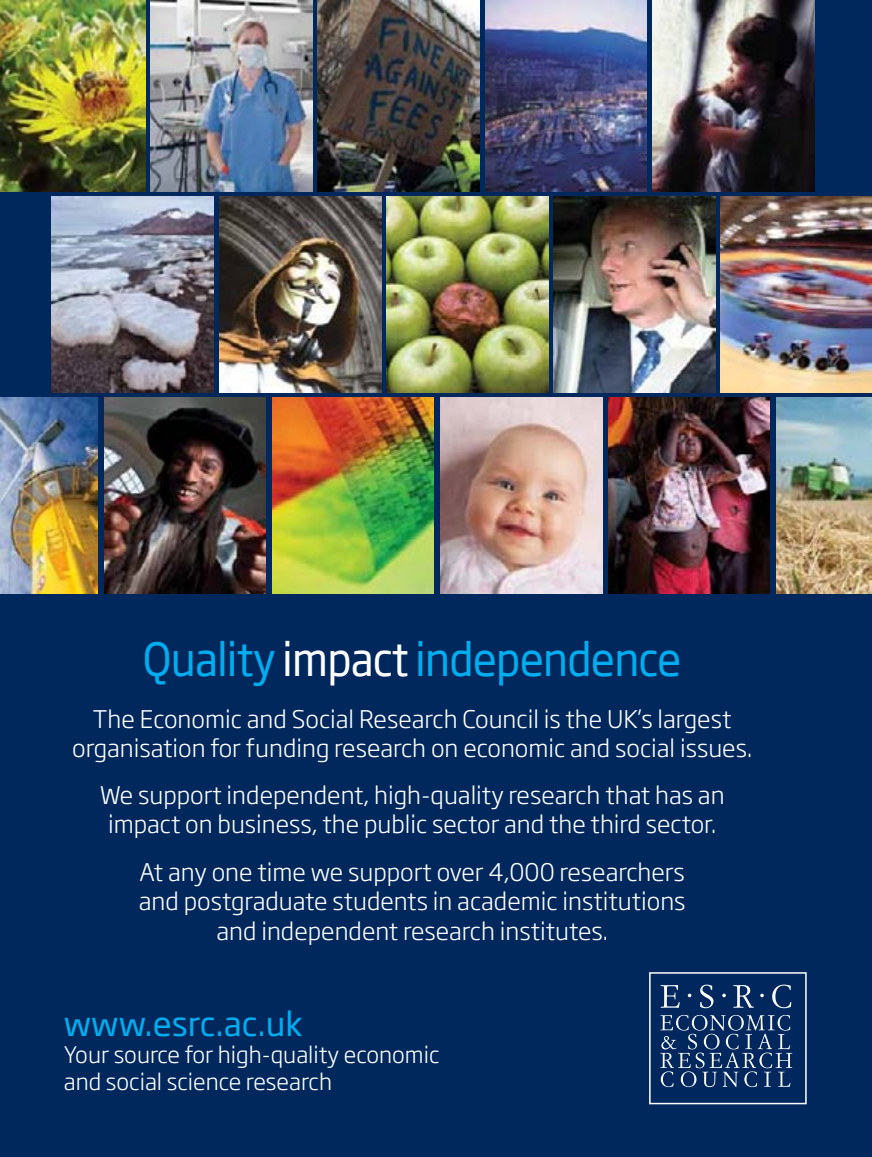
<style>
.page{position:relative;width:872px;height:1157px;background:#00285d}
.page>*{position:absolute;margin:0;border:0;box-sizing:border-box;transform-origin:0 0}
.t1{font:45.3px "Soho Gothic Pro";letter-spacing:-.02em;color:#00aeef;scale:.93 1}
.t2{font:33px "Soho Gothic Pro";color:#00aeef}
.t3{font:300 24px/28.8px "Soho Gothic Pro";color:#fff;text-align:center}
.t4{font:300 22.5px/27px "Soho Gothic Pro";color:#fff}
.s1{color:#fff}
</style>
<div class="page">
<svg style="left:660px;top:1015px;width:132px;height:72px"></svg>
<svg style="left:660px;top:985px;width:20px;height:22px"></svg>
<svg style="left:688px;top:993px;width:3px;height:4px"></svg>
<svg style="left:700px;top:984px;width:13px;height:24px"></svg>
<svg style="left:722px;top:993px;width:4px;height:4px"></svg>
<svg style="left:733px;top:985px;width:20px;height:22px"></svg>
<svg style="left:760px;top:993px;width:4px;height:4px"></svg>
<svg style="left:772px;top:984px;width:19px;height:24px"></svg>
<div style="left:649px;top:972px;width:157px;height:132px;border:2px solid #fff"></div>
<img style="left:151px;top:0;width:161px;height:191px">
<img style="left:720px;top:197px;width:152px;height:195px">
<img style="left:52px;top:197px;width:161px;height:195px">
<img style="left:0;top:0;width:145px;height:191px">
<img style="left:485px;top:0;width:162px;height:191px">
<img style="left:104px;top:397px;width:162px;height:196px">
<img style="left:776px;top:397px;width:96px;height:196px">
<img style="left:220px;top:197px;width:161px;height:195px">
<img style="left:553px;top:197px;width:162px;height:195px">
<img style="left:387px;top:197px;width:161px;height:195px">
<img style="left:318px;top:0;width:161px;height:191px">
<img style="left:441px;top:397px;width:161px;height:196px">
<img style="left:652px;top:0;width:162px;height:191px">
<img style="left:272px;top:397px;width:162px;height:196px">
<img style="left:608px;top:397px;width:162px;height:196px">
<img style="left:0;top:397px;width:98px;height:196px">
<p class="t1" style="left:143px;top:624px;width:580px">Quality <span class="s1">impact</span> independence</p>
<p class="t3" style="left:72px;top:703px;width:681px">The Economic and Social Research Council is the UK’s largest organisation for funding research on economic and social issues.</p>
<p class="t3" style="left:100px;top:779px;width:626px">We support independent, high-quality research that has an impact on business, the public sector and the third sector.</p>
<p class="t3" style="left:139px;top:855px;width:548px;line-height:29.7px">At any one time we support over 4,000 researchers and postgraduate students in academic institutions and independent research institutes.</p>
<p class="t2" style="left:64px;top:998px;width:240px">www.esrc.ac.uk</p>
<p class="t4" style="left:64px;top:1040px;width:377px">Your source for high-quality economic and social science research</p>
</div>
